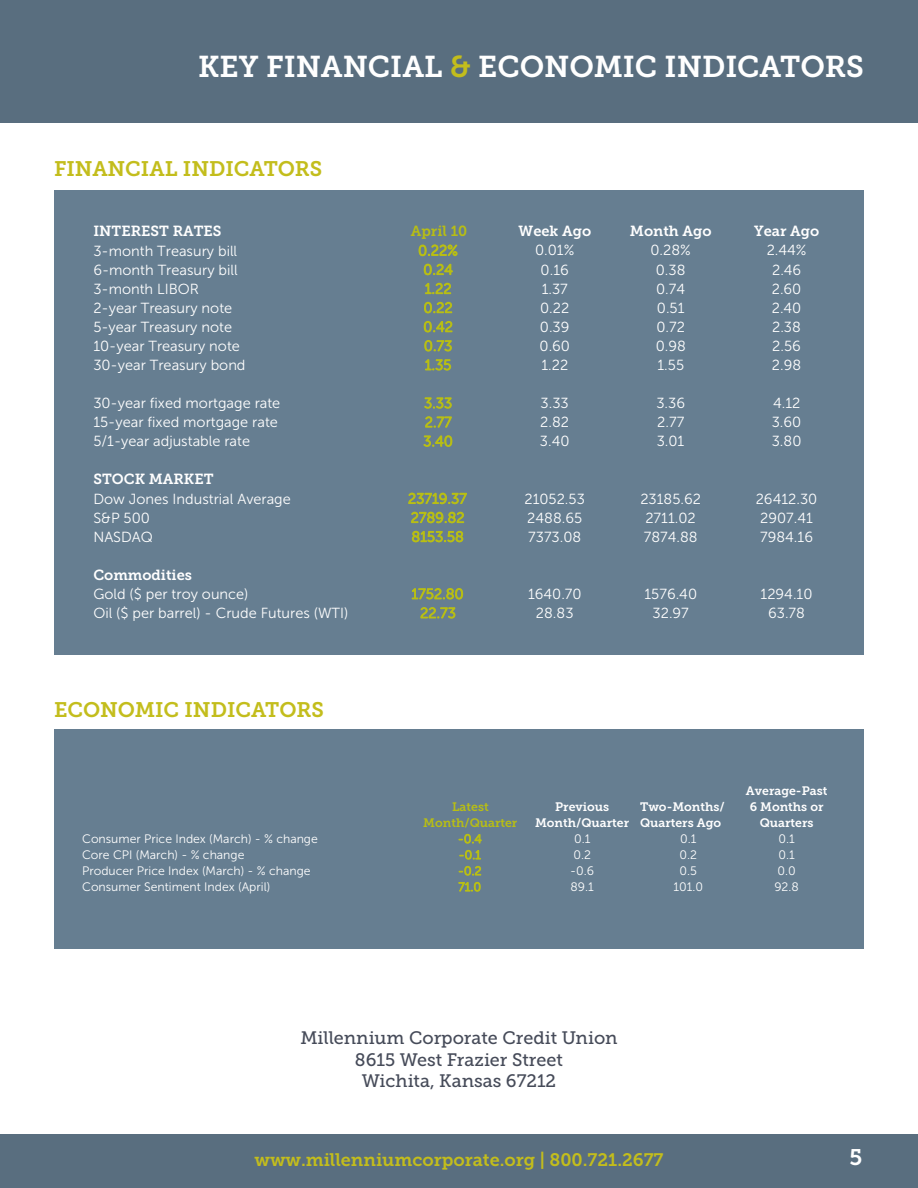
<style>
.page{position:relative;width:918px;height:1188px;background:#fff}
.page>*{position:absolute;margin:0;border:0;box-sizing:border-box;transform-origin:0 0}
.t1{font:30px "Museo Slab 700";color:#fff}
.t2{font:22.5px "Museo Slab 700";color:#fff}
.t3{font:21px "Museo Slab 700";color:#c3bd1c}
.t4{font:18px "Museo Slab 500";color:#464b59}
.t5{font:18px "Museo Slab 700";color:#c3bd1c}
.t6{font:14.55px/19px "Museo Sans 300";color:#fff}
.t7{font:14.55px "Museo Slab 700";color:#fff}
.t8{font:14.55px "Museo Sans 300";color:#b8be14}
.t9{font:14.55px "Museo Slab 700";color:#b8be14}
.t10{font:12.3px "Museo Sans 300";color:#fff}
.t11{font:12.3px "Museo Slab 700";color:#fff}
.t12{font:12.3px "Museo Slab 700";color:#b8be14}
.s1{color:#c3bd1c}
.s2{font-family:"Museo Slab 700"}
</style>
<div class="page">
<div style="left:0;top:0;width:918px;height:122px;background:#596e7f"></div>
<div style="left:0;top:1134px;width:918px;height:54px;background:#596e7f"></div>
<div style="left:54px;top:190px;width:810px;height:464px;background:#667e91"></div>
<svg style="left:419px;top:245px;width:39px;height:11px"></svg>
<svg style="left:424px;top:264px;width:29px;height:11px"></svg>
<svg style="left:425px;top:283px;width:26px;height:11px"></svg>
<svg style="left:424px;top:302px;width:28px;height:11px"></svg>
<svg style="left:424px;top:321px;width:28px;height:11px"></svg>
<svg style="left:425px;top:340px;width:27px;height:11px"></svg>
<svg style="left:425px;top:359px;width:26px;height:11px"></svg>
<svg style="left:424px;top:398px;width:28px;height:11px"></svg>
<svg style="left:425px;top:416px;width:27px;height:12px"></svg>
<svg style="left:424px;top:436px;width:28px;height:11px"></svg>
<svg style="left:409px;top:493px;width:58px;height:11px"></svg>
<svg style="left:411px;top:512px;width:53px;height:11px"></svg>
<svg style="left:412px;top:531px;width:51px;height:11px"></svg>
<svg style="left:412px;top:588px;width:51px;height:11px"></svg>
<svg style="left:421px;top:607px;width:34px;height:11px"></svg>
<div style="left:54px;top:729px;width:810px;height:220px;background:#667e91"></div>
<svg style="left:459px;top:834px;width:22px;height:9px"></svg>
<svg style="left:460px;top:850px;width:21px;height:10px"></svg>
<svg style="left:459px;top:866px;width:22px;height:10px"></svg>
<svg style="left:459px;top:882px;width:22px;height:10px"></svg>
<p class="t1" style="left:198px;top:49px;width:667px">KEY FINANCIAL <span class="s1">&amp;</span> ECONOMIC INDICATORS</p>
<p class="t3" style="left:54px;top:157px;width:270px">FINANCIAL INDICATORS</p>
<p class="t7" style="left:93px;top:223px;width:130px">INTEREST RATES</p>
<p class="t9" style="left:411px;top:223px;width:58px">April 10</p>
<p class="t7" style="left:519px;top:223px;width:74px">Week Ago</p>
<p class="t7" style="left:630px;top:223px;width:83px">Month Ago</p>
<p class="t7" style="left:754px;top:223px;width:67px">Year Ago</p>
<p class="t6" style="left:93px;top:241px;width:145px">3-month Treasury bill</p>
<p class="t6" style="left:535px;top:241px;width:41px">0.01%</p>
<p class="t6" style="left:650px;top:241px;width:42px">0.28%</p>
<p class="t6" style="left:767px;top:241px;width:41px">2.44%</p>
<p class="t6" style="left:93px;top:260px;width:146px">6-month Treasury bill</p>
<p class="t6" style="left:541px;top:260px;width:30px">0.16</p>
<p class="t6" style="left:656px;top:260px;width:31px">0.38</p>
<p class="t6" style="left:772px;top:260px;width:31px">2.46</p>
<p class="t6" style="left:93px;top:279px;width:107px">3-month LIBOR</p>
<p class="t6" style="left:542px;top:279px;width:28px">1.37</p>
<p class="t6" style="left:656px;top:279px;width:30px">0.74</p>
<p class="t6" style="left:772px;top:279px;width:31px">2.60</p>
<p class="t6" style="left:93px;top:298px;width:140px">2-year Treasury note</p>
<p class="t6" style="left:540px;top:298px;width:31px">0.22</p>
<p class="t6" style="left:657px;top:298px;width:29px">0.51</p>
<p class="t6" style="left:772px;top:298px;width:31px">2.40</p>
<p class="t6" style="left:93px;top:317px;width:140px">5-year Treasury note</p>
<p class="t6" style="left:540px;top:317px;width:31px">0.39</p>
<p class="t6" style="left:656px;top:317px;width:30px">0.72</p>
<p class="t6" style="left:772px;top:317px;width:30px">2.38</p>
<p class="t6" style="left:93px;top:336px;width:148px">10-year Treasury note</p>
<p class="t6" style="left:540px;top:336px;width:32px">0.60</p>
<p class="t6" style="left:656px;top:336px;width:32px">0.98</p>
<p class="t6" style="left:772px;top:336px;width:30px">2.56</p>
<p class="t6" style="left:93px;top:356px;width:154px">30-year Treasury bond</p>
<p class="t6" style="left:541px;top:356px;width:28px">1.22</p>
<p class="t6" style="left:657px;top:356px;width:28px">1.55</p>
<p class="t6" style="left:772px;top:356px;width:31px">2.98</p>
<p class="t6" style="left:93px;top:394px;width:189px">30-year fixed mortgage rate</p>
<p class="t6" style="left:541px;top:394px;width:30px">3.33</p>
<p class="t6" style="left:656px;top:394px;width:30px">3.36</p>
<p class="t6" style="left:773px;top:394px;width:29px">4.12</p>
<p class="t6" style="left:93px;top:413px;width:186px">15-year fixed mortgage rate</p>
<p class="t6" style="left:540px;top:413px;width:30px">2.82</p>
<p class="t6" style="left:657px;top:413px;width:29px">2.77</p>
<p class="t6" style="left:772px;top:413px;width:31px">3.60</p>
<p class="t6" style="left:93px;top:432px;width:158px">5/1-year adjustable rate</p>
<p class="t6" style="left:540px;top:432px;width:31px">3.40</p>
<p class="t6" style="left:657px;top:432px;width:29px">3.01</p>
<p class="t6" style="left:772px;top:432px;width:31px">3.80</p>
<p class="t6" style="left:93px;top:470px;width:199px"><span class="s2">STOCK MARKET<br></span>Dow Jones Industrial Average</p>
<p class="t8" style="left:408px;top:491px;width:60px">23719.37</p>
<p class="t6" style="left:524px;top:489px;width:62px">21052.53</p>
<p class="t6" style="left:640px;top:489px;width:62px">23185.62</p>
<p class="t6" style="left:756px;top:489px;width:63px">26412.30</p>
<p class="t6" style="left:93px;top:508px;width:58px">S&amp;P 500</p>
<p class="t6" style="left:527px;top:508px;width:56px">2488.65</p>
<p class="t6" style="left:645px;top:508px;width:52px">2711.02</p>
<p class="t6" style="left:760px;top:508px;width:54px">2907.41</p>
<p class="t6" style="left:93px;top:527px;width:61px">NASDAQ</p>
<p class="t6" style="left:528px;top:527px;width:55px">7373.08</p>
<p class="t6" style="left:644px;top:527px;width:55px">7874.88</p>
<p class="t6" style="left:760px;top:527px;width:54px">7984.16</p>
<p class="t6" style="left:93px;top:565px;width:157px"><span class="s2">Commodities<br></span>Gold ($ per troy ounce)</p>
<p class="t6" style="left:528px;top:585px;width:55px">1640.70</p>
<p class="t6" style="left:645px;top:585px;width:54px">1576.40</p>
<p class="t6" style="left:761px;top:585px;width:53px">1294.10</p>
<p class="t6" style="left:93px;top:604px;width:257px">Oil ($ per barrel) - Crude Futures (WTI)</p>
<p class="t6" style="left:536px;top:604px;width:39px">28.83</p>
<p class="t6" style="left:653px;top:604px;width:38px">32.97</p>
<p class="t6" style="left:768px;top:604px;width:38px">63.78</p>
<p class="t3" style="left:54px;top:698px;width:272px">ECONOMIC INDICATORS</p>
<p class="t11" style="left:746px;top:784px;width:83px">Average-Past</p>
<p class="t12" style="left:452px;top:800px;width:38px">Latest</p>
<p class="t11" style="left:555px;top:800px;width:56px">Previous</p>
<p class="t11" style="left:640px;top:800px;width:86px">Two-Months/</p>
<p class="t11" style="left:750px;top:800px;width:75px">6 Months or</p>
<p class="t12" style="left:423px;top:816px;width:96px">Month/Quarter</p>
<p class="t11" style="left:535px;top:816px;width:188px">Month/Quarter Quarters Ago</p>
<p class="t11" style="left:760px;top:816px;width:55px">Quarters</p>
<p class="t10" style="left:82px;top:832px;width:237px">Consumer Price Index (March) - % change</p>
<p class="t10" style="left:574px;top:832px;width:18px">0.1</p>
<p class="t10" style="left:680px;top:832px;width:18px">0.1</p>
<p class="t10" style="left:779px;top:832px;width:18px">0.1</p>
<p class="t10" style="left:82px;top:848px;width:164px">Core CPI (March) - % change</p>
<p class="t10" style="left:573px;top:848px;width:19px">0.2</p>
<p class="t10" style="left:679px;top:848px;width:19px">0.2</p>
<p class="t10" style="left:779px;top:848px;width:18px">0.1</p>
<p class="t10" style="left:82px;top:864px;width:230px">Producer Price Index (March) - % change</p>
<p class="t10" style="left:570px;top:864px;width:25px">-0.6</p>
<p class="t10" style="left:679px;top:864px;width:19px">0.5</p>
<p class="t10" style="left:778px;top:864px;width:20px">0.0</p>
<p class="t10" style="left:82px;top:880px;width:190px">Consumer Sentiment Index (April)</p>
<p class="t10" style="left:571px;top:880px;width:25px">89.1</p>
<p class="t10" style="left:673px;top:880px;width:31px">101.0</p>
<p class="t10" style="left:774px;top:880px;width:26px">92.8</p>
<p class="t4" style="left:300px;top:1028px;width:319px">Millennium Corporate Credit Union</p>
<p class="t4" style="left:355px;top:1049px;width:210px">8615 West Frazier Street</p>
<p class="t4" style="left:362px;top:1071px;width:196px">Wichita, Kansas 67212</p>
<p class="t5" style="left:254px;top:1150px;width:411px">www.millenniumcorporate.org | 800.721.2677</p>
<p class="t2" style="left:850px;top:1145px;width:14px">5</p>
</div>
